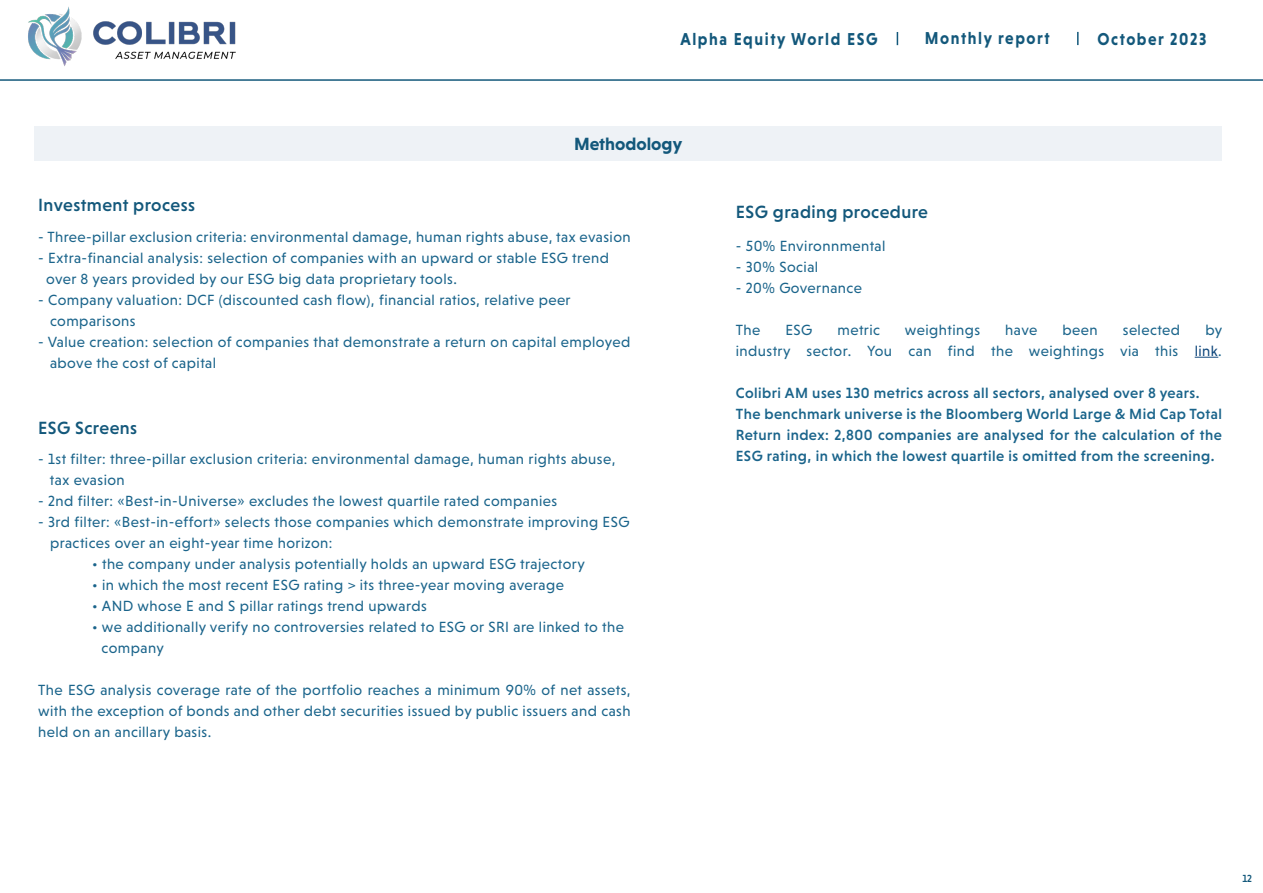
<style>
.page{position:relative;width:1263px;height:893px;background:#fff}
.page>*{position:absolute;margin:0;border:0;box-sizing:border-box;transform-origin:0 0}
.t1{font:500 18px "Niveau Grotesk";letter-spacing:.025em;color:#13587b}
.t2{font:700 18px "Niveau Grotesk";color:#13587b}
.t3{font:700 17.55px "Niveau Grotesk";letter-spacing:.1em;color:#13587b;scale:.9 1}
.t4{font:15px/21px "Niveau Grotesk";letter-spacing:.03em;color:#1a648b;text-align:justify}
.t5{font:500 15px/21px "Niveau Grotesk";letter-spacing:.03em;color:#1a648b;text-align:justify}
.t6{font:500 10.5px "Niveau Grotesk";color:#13587b}
.s1{color:#0f477c}
</style>
<div class="page">
<svg style="left:1077px;top:32px;width:1px;height:13px"></svg>
<img style="left:28px;top:6px;width:208px;height:60px">
<svg style="left:897px;top:32px;width:1px;height:13px"></svg>
<hr style="left:0;top:79px;width:1263px;height:2px;background:#13587b">
<div style="left:34px;top:126px;width:1188px;height:35px;background:#eef2f6"></div>
<svg style="left:1195px;top:357px;width:23px;height:1px"></svg>
<p class="t3" style="left:680px;top:29px;width:220px">Alpha Equity World ESG</p>
<p class="t3" style="left:925px;top:28px;width:140px">Monthly report</p>
<p class="t3" style="left:1097px;top:29px;width:123px">October 2023</p>
<p class="t2" style="left:574px;top:134px;width:109px">Methodology</p>
<p class="t1" style="left:38px;top:194px;width:158px">Investment process</p>
<p class="t4" style="left:38px;top:227px;width:594px">- Three-pillar exclusion criteria: environmental damage, human rights abuse, tax evasion</p>
<p class="t4" style="left:38px;top:248px;width:572px">- Extra-financial analysis: selection of companies with an upward or stable ESG trend</p>
<p class="t4" style="left:46px;top:269px;width:412px">over 8 years provided by our ESG big data proprietary tools.</p>
<p class="t4" style="left:38px;top:290px;width:534px">- Company valuation: DCF (discounted cash flow), financial ratios, relative peer</p>
<p class="t4" style="left:50px;top:311px;width:87px">comparisons</p>
<p class="t4" style="left:38px;top:332px;width:594px">- Value creation: selection of companies that demonstrate a return on capital employed</p>
<p class="t4" style="left:50px;top:353px;width:168px">above the cost of capital</p>
<p class="t1" style="left:38px;top:417px;width:100px">ESG Screens</p>
<p class="t4" style="left:38px;top:448px;width:579px">- 1st filter: three-pillar exclusion criteria: environmental damage, human rights abuse,</p>
<p class="t4" style="left:50px;top:469px;width:76px">tax evasion</p>
<p class="t4" style="left:38px;top:490px;width:520px">- 2nd filter: «Best-in-Universe» excludes the lowest quartile rated companies</p>
<p class="t4" style="left:38px;top:511px;width:593px">- 3rd filter: «Best-in-effort» selects those companies which demonstrate improving ESG</p>
<p class="t4" style="left:50px;top:532px;width:284px">practices over an eight-year time horizon:</p>
<p class="t4" style="left:92px;top:553px;width:494px">• the company under analysis potentially holds an upward ESG trajectory</p>
<p class="t4" style="left:92px;top:574px;width:473px">• in which the most recent ESG rating &gt; its three-year moving average</p>
<p class="t4" style="left:92px;top:595px;width:336px">• AND whose E and S pillar ratings trend upwards</p>
<p class="t4" style="left:92px;top:616px;width:533px">• we additionally verify no controversies related to ESG or SRI are linked to the</p>
<p class="t4" style="left:102px;top:637px;width:64px">company</p>
<p class="t4" style="left:38px;top:679px;width:594px">The ESG analysis coverage rate of the portfolio reaches a minimum 90% of net assets, with the exception of bonds and other debt securities issued by public issuers and cash held on an ancillary basis.</p>
<p class="t1" style="left:736px;top:202px;width:194px">ESG grading procedure</p>
<p class="t4" style="left:736px;top:235px;width:151px">- 50% Environnmental</p>
<p class="t4" style="left:736px;top:256px;width:84px">- 30% Social</p>
<p class="t4" style="left:736px;top:277px;width:128px">- 20% Governance</p>
<p class="t4" style="left:736px;top:319px;width:26px">The</p>
<p class="t4" style="left:785px;top:319px;width:28px">ESG</p>
<p class="t4" style="left:837px;top:319px;width:44px">metric</p>
<p class="t4" style="left:905px;top:319px;width:77px">weightings</p>
<p class="t4" style="left:1005px;top:319px;width:34px">have</p>
<p class="t4" style="left:1062px;top:319px;width:37px">been</p>
<p class="t4" style="left:1123px;top:319px;width:59px">selected</p>
<p class="t4" style="left:736px;top:319px;width:488px;text-align:right">by<br>industry sector. You can find the weightings via this <span class="s1">link</span>.</p>
<p class="t5" style="left:736px;top:382px;width:465px">Colibri AM uses 130 metrics across all sectors, analysed over 8 years.</p>
<p class="t5" style="left:736px;top:403px;width:488px">The benchmark universe is the Bloomberg World Large &amp; Mid Cap Total Return index: 2,800 companies are analysed for the calculation of the ESG rating, in which the lowest quartile is omitted from the screening.</p>
<p class="t6" style="left:1242px;top:872px;width:11px">12</p>
</div>
